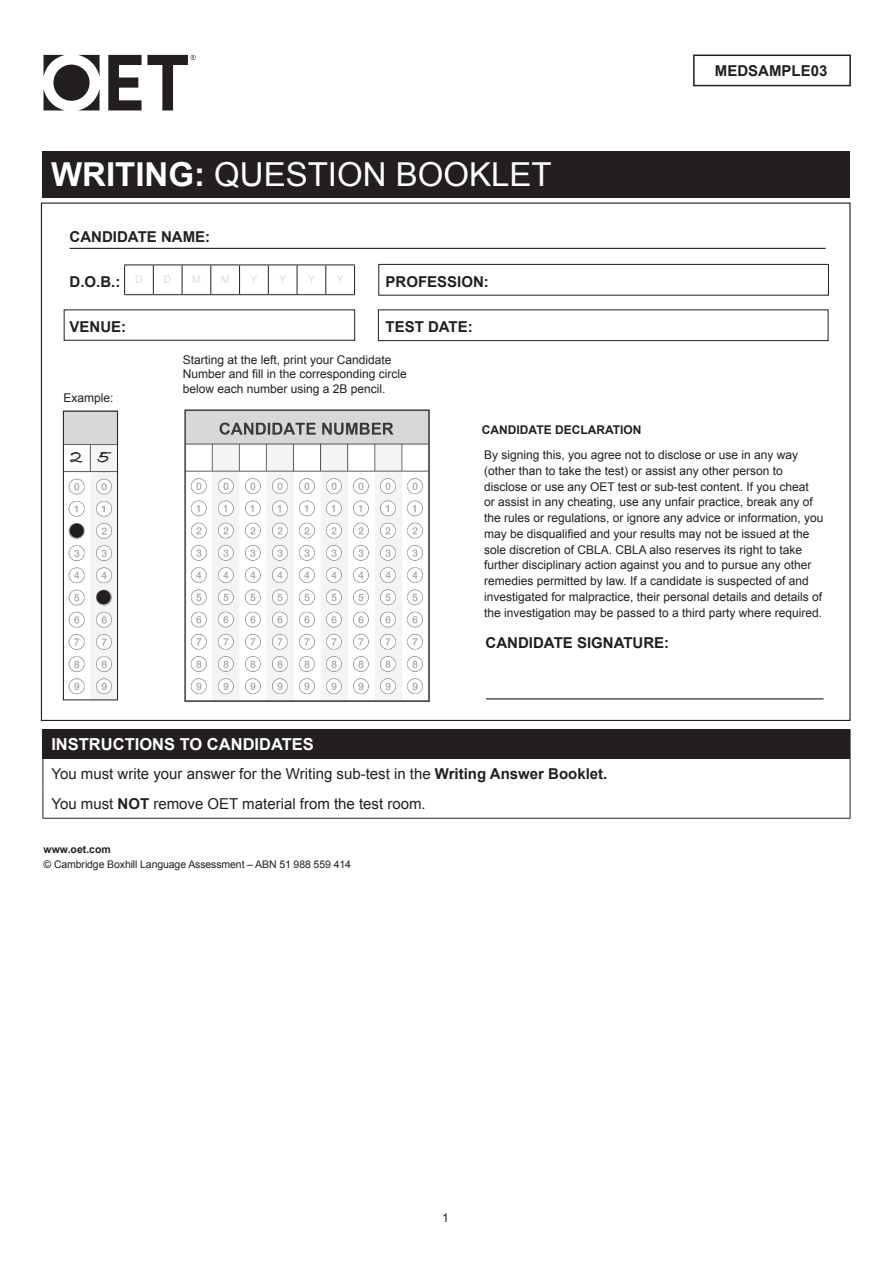
<style>
.page{position:relative;width:893px;height:1263px;background:#fff}
.page>*{position:absolute;margin:0;border:0;box-sizing:border-box;transform-origin:0 0}
.t1{font:33px "Arial";color:#fff}
.t2{font:700 19.5px "Bradley Hand ITCTT";color:#231f20}
.t3{font:700 16.5px "Arial";color:#fff}
.t4{font:15px/29.5px "Arial";color:#231f20}
.t5{font:700 15px "Arial";color:#231f20}
.t6{font:12px/15.8px "Arial";color:#231f20}
.t7{font:700 12px "Arial";color:#231f20}
.t8{font:10.5px "Arial";letter-spacing:-.01em;color:#231f20}
.t9{font:700 10.5px "Arial";color:#231f20}
.t10{font:10.5px "Arial";color:#dcdddf}
.s1{font-weight:700}
</style>
<div class="page">
<div style="left:43px;top:151px;width:807px;height:47px;background:#231f20"></div>
<div style="left:43px;top:729px;width:807px;height:30px;background:#231f20"></div>
<hr style="left:850px;top:729px;width:1px;height:30px;background:#231f20">
<hr style="left:43px;top:759px;width:1px;height:30px;background:#231f20">
<hr style="left:850px;top:759px;width:1px;height:30px;background:#231f20">
<svg style="left:43px;top:789px;width:1px;height:29px"></svg>
<svg style="left:850px;top:789px;width:1px;height:29px"></svg>
<hr style="left:43px;top:818px;width:807px;height:1px;background:#231f20">
<hr style="left:70px;top:248px;width:756px;height:1px;background:#231f20">
<hr style="left:486px;top:698px;width:338px;height:1px;background:#231f20">
<img style="left:65px;top:413px;width:51px;height:285px">
<div style="left:63px;top:411px;width:55px;height:289px;border:1px solid #231f20"></div>
<div style="left:70px;top:523px;width:14px;height:15px;background:#231f20;border-radius:50%"></div>
<div style="left:96px;top:590px;width:15px;height:14px;background:#231f20;border-radius:50%"></div>
<img style="left:184px;top:409px;width:246px;height:293px">
<svg style="left:124px;top:264px;width:231px;height:31px"></svg>
<div style="left:378px;top:264px;width:451px;height:32px;border:1px solid #231f20"></div>
<div style="left:64px;top:309px;width:291px;height:32px;border:1px solid #231f20"></div>
<div style="left:378px;top:309px;width:450px;height:32px;border:1px solid #231f20"></div>
<div style="left:693px;top:55px;width:158px;height:31px;border:2px solid #231f20"></div>
<svg style="left:78px;top:55px;width:22px;height:22px"></svg>
<svg style="left:80px;top:89px;width:20px;height:21px"></svg>
<div style="left:53px;top:65px;width:37px;height:36px;background:#231f20;border-radius:50%"></div>
<svg style="left:43px;top:55px;width:22px;height:22px"></svg>
<svg style="left:43px;top:89px;width:22px;height:21px"></svg>
<svg style="left:108px;top:55px;width:88px;height:55px"></svg>
<h1 class="t1" style="left:51px;top:153px;width:502px"><span class="s1">WRITING:</span> QUESTION BOOKLET</h1>
<p class="t5" style="left:70px;top:226px;width:142px">CANDIDATE NAME:</p>
<p class="t5" style="left:70px;top:271px;width:52px">D.O.B.:</p>
<p class="t5" style="left:385px;top:271px;width:105px">PROFESSION:</p>
<p class="t5" style="left:70px;top:316px;width:58px">VENUE:</p>
<p class="t5" style="left:385px;top:316px;width:89px">TEST DATE:</p>
<p class="t10" style="left:135px;top:273px;width:9px">D</p>
<p class="t10" style="left:164px;top:273px;width:9px">D</p>
<p class="t10" style="left:192px;top:273px;width:10px">M</p>
<p class="t10" style="left:221px;top:273px;width:10px">M</p>
<p class="t10" style="left:251px;top:273px;width:9px">Y</p>
<p class="t10" style="left:279px;top:273px;width:9px">Y</p>
<p class="t10" style="left:308px;top:273px;width:9px">Y</p>
<p class="t10" style="left:337px;top:273px;width:9px">Y</p>
<p class="t6" style="left:63px;top:390px;width:52px">Example:</p>
<p class="t6" style="left:183px;top:353px;width:226px;line-height:14.4px">Starting at the left, print your Candidate<br>Number and fill in the corresponding circle below each number using a 2B pencil.</p>
<p class="t7" style="left:482px;top:422px;width:161px">CANDIDATE DECLARATION</p>
<p class="t5" style="left:715px;top:60px;width:114px">MEDSAMPLE03</p>
<h2 class="t2" style="left:71px;top:442px;width:41px">2 5</h2>
<p class="t6" style="left:484px;top:447px;width:341px">By signing this, you agree not to disclose or use in any way (other than to take the test) or assist any other person to disclose or use any OET test or sub-test content. If you cheat<br>or assist in any cheating, use any unfair practice, break any of the rules or regulations, or ignore any advice or information, you may be disqualified and your results may not be issued at the sole discretion of CBLA. CBLA also reserves its right to take further disciplinary action against you and to pursue any other remedies permitted by law. If a candidate is suspected of and investigated for malpractice, their personal details and details of the investigation may be passed to a third party where required.</p>
<p class="t5" style="left:486px;top:632px;width:185px">CANDIDATE SIGNATURE:</p>
<h3 class="t3" style="left:51px;top:733px;width:264px">INSTRUCTIONS TO CANDIDATES</h3>
<p class="t4" style="left:51px;top:759px;width:558px">You must write your answer for the Writing sub-test in the <span class="s1">Writing Answer Booklet.<br></span>You must <span class="s1">NOT</span> remove OET material from the test room.</p>
<p class="t9" style="left:44px;top:843px;width:69px">www.oet.com</p>
<p class="t8" style="left:44px;top:858px;width:309px">© Cambridge Boxhill Language Assessment – ABN 51 988 559 414</p>
<p class="t6" style="left:442px;top:1210px;width:8px">1</p>
</div>
